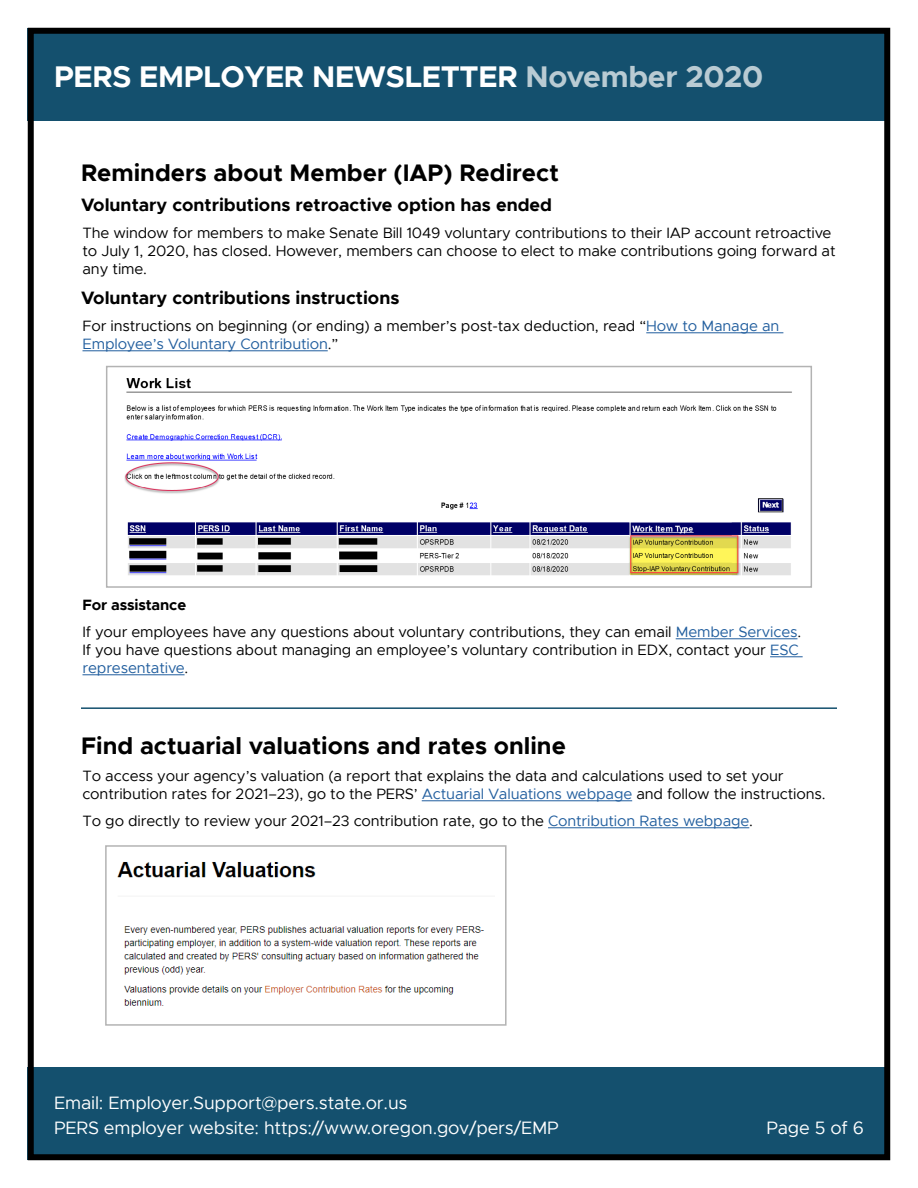
<style>
.page{position:relative;width:918px;height:1188px;background:#fff}
.page>*{position:absolute;margin:0;border:0;box-sizing:border-box;transform-origin:0 0}
.t1{font:700 30px "Metropolis";letter-spacing:-.01em;color:#fff}
.Headline{font:700 24px "Metropolis";color:#000}
.t2{font:18px/25.2px "Metropolis";letter-spacing:-.01em;color:#fff}
.Article_subhead{font:700 18px "Metropolis";color:#000}
.Body_text{font:15px/18px "Metropolis";letter-spacing:-.01em;color:#000}
.Body_text-2{font:700 15px "Metropolis";letter-spacing:-.01em;color:#000}
.s1{color:#b9cbd3}
.s2{color:#215e9e}
</style>
<div class="page">
<div style="left:28px;top:1067px;width:862px;height:93px;background:#14506e"></div>
<div style="left:28px;top:28px;width:862px;height:93px;background:#14506e"></div>
<div style="left:28px;top:28px;width:862px;height:1132px;border:6px solid #000"></div>
<hr style="left:646px;top:333px;width:137px;height:1px;background:#215e9e">
<hr style="left:82px;top:351px;width:246px;height:1px;background:#215e9e">
<hr style="left:676px;top:639px;width:121px;height:1px;background:#215e9e">
<hr style="left:770px;top:657px;width:33px;height:1px;background:#215e9e">
<hr style="left:82px;top:675px;width:103px;height:1px;background:#215e9e">
<hr style="left:81px;top:707px;width:756px;height:2px;background:#14506e">
<hr style="left:422px;top:801px;width:210px;height:1px;background:#215e9e">
<hr style="left:548px;top:828px;width:201px;height:1px;background:#215e9e">
<img style="left:124px;top:378px;width:668px;height:198px">
<div style="left:106px;top:366px;width:706px;height:222px;border:2px solid #b3b3b3"></div>
<img style="left:117px;top:862px;width:367px;height:144px">
<div style="left:105px;top:845px;width:402px;height:181px;border:2px solid #b3b3b3"></div>
<h1 class="t1" style="left:54px;top:58px;width:711px">PERS EMPLOYER NEWSLETTER <span class="s1">November 2020</span></h1>
<p class="Headline" style="left:81px;top:157px;width:479px">Reminders about Member (IAP) Redirect</p>
<p class="Article_subhead" style="left:81px;top:193px;width:473px">Voluntary contributions retroactive option has ended</p>
<p class="Body_text" style="left:82px;top:224px;width:755px">The window for members to make Senate Bill 1049 voluntary contributions to their IAP account retroactive to July 1, 2020, has closed. However, members can choose to elect to make contributions going forward at any time.</p>
<p class="Article_subhead" style="left:81px;top:286px;width:320px">Voluntary contributions instructions</p>
<p class="Body_text" style="left:82px;top:317px;width:698px">For instructions on beginning (or ending) a member’s post-tax deduction, read “<span class="s2">How to Manage an<br>Employee’s Voluntary Contribution</span>.”</p>
<p class="Body_text-2" style="left:82px;top:595px;width:105px">For assistance</p>
<p class="Body_text" style="left:82px;top:623px;width:720px">If your employees have any questions about voluntary contributions, they can email <span class="s2">Member Services</span>.<br>If you have questions about managing an employee’s voluntary contribution in EDX, contact your <span class="s2">ESC representative</span>.</p>
<p class="Headline" style="left:81px;top:730px;width:486px">Find actuarial valuations and rates online</p>
<p class="Body_text" style="left:82px;top:767px;width:745px">To access your agency’s valuation (a report that explains the data and calculations used to set your contribution rates for 2021–23), go to the PERS’ <span class="s2">Actuarial Valuations webpage</span> and follow the instructions.</p>
<p class="Body_text" style="left:82px;top:812px;width:672px">To go directly to review your 2021–23 contribution rate, go to the <span class="s2">Contribution Rates webpage</span>.</p>
<p class="t2" style="left:54px;top:1090px;width:506px">Email: Employer.Support@pers.state.or.us<br>PERS employer website: https://www.oregon.gov/pers/EMP</p>
<p class="t2" style="left:766px;top:1115px;width:99px">Page 5 of 6</p>
</div>
